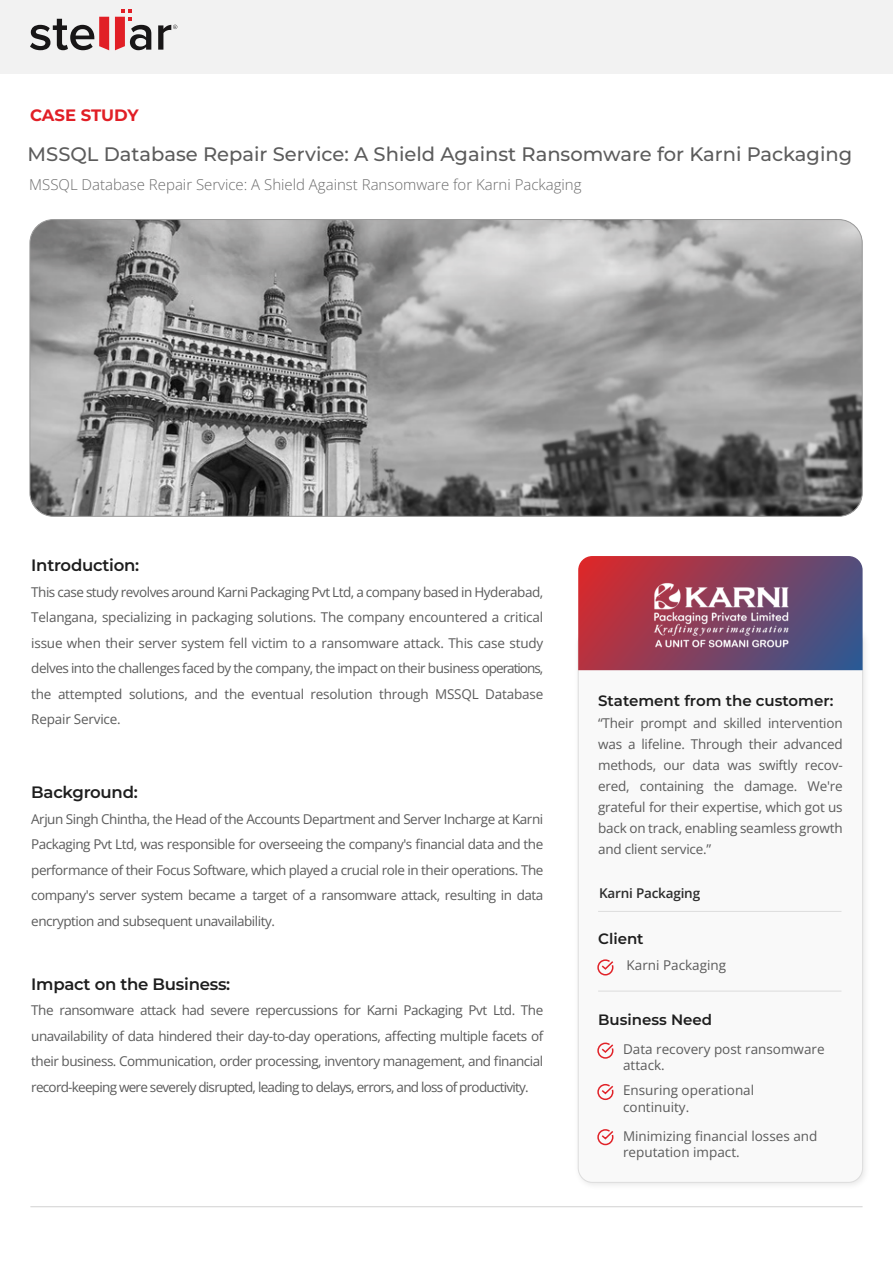
<style>
.page{position:relative;width:893px;height:1263px;background:#fff}
.page>*{position:absolute;margin:0;border:0;box-sizing:border-box;transform-origin:0 0}
.t1{font:500 19.5px "Montserrat";color:rgb(81 81 81/.94)}
.t2{font:600 16.5px "Montserrat";letter-spacing:-.015em;color:#1e1e1e}
.t3{font:700 16.5px "Montserrat";letter-spacing:-.01em;color:#e11f26}
.t4{font:300 15px "Open Sans";color:#6c6c6c}
.t5{font:600 15px "Montserrat";color:#1e1e1e}
.t6{font:13.5px/25.5px "Open Sans";letter-spacing:-.015em;color:#5b5b5b;text-align:justify}
.t7{font:600 13.5px "Open Sans";letter-spacing:-.015em;color:#2d2d2d}
</style>
<div class="page">
<div style="left:578px;top:628px;width:284px;height:554px;background:#f9f9f9;border-radius:14px"></div>
<div style="left:0;top:0;width:892px;height:74px;background:#f2f2f2"></div>
<hr style="left:30px;top:1206px;width:832px;height:1px;background:#d1d1d1">
<svg style="left:30px;top:220px;width:832px;height:295px;background:#939393"></svg>
<svg style="left:578px;top:556px;width:284px;height:114px;background:#85405e"></svg>
<svg style="left:597px;top:959px;width:17px;height:17px"></svg>
<hr style="left:598px;top:991px;width:243px;height:1px;background:#ddd">
<hr style="left:598px;top:911px;width:243px;height:1px;background:#ddd">
<svg style="left:597px;top:1042px;width:17px;height:17px"></svg>
<svg style="left:597px;top:1084px;width:17px;height:17px"></svg>
<svg style="left:597px;top:1129px;width:17px;height:17px"></svg>
<svg style="left:30px;top:17px;width:79px;height:33px"></svg>
<svg style="left:115px;top:10px;width:36px;height:40px"></svg>
<svg style="left:158px;top:25px;width:19px;height:25px"></svg>
<img style="left:649px;top:577px;width:142px;height:78px">
<p class="t3" style="left:30px;top:104px;width:110px">CASE STUDY</p>
<h1 class="t1" style="left:28px;top:141px;width:826px">MSSQL Database Repair Service: A Shield Against Ransomware for Karni Packaging</h1>
<p class="t4" style="left:29px;top:174px;width:553px">MSSQL Database Repair Service: A Shield Against Ransomware for Karni Packaging</p>
<p class="t2" style="left:31px;top:555px;width:110px">Introduction:</p>
<p class="t6" style="left:31px;top:579px;width:513px">This case study revolves around Karni Packaging Pvt Ltd, a company based in Hyderabad, Telangana, specializing in packaging solutions. The company encountered a critical issue when their server system fell victim to a ransomware attack. This case study delves into the challenges faced by the company, the impact on their business operations, the attempted solutions, and the eventual resolution through MSSQL Database Repair Service.</p>
<p class="t2" style="left:31px;top:781px;width:108px">Background:</p>
<p class="t6" style="left:31px;top:806px;width:513px">Arjun Singh Chintha, the Head of the Accounts Department and Server Incharge at Karni Packaging Pvt Ltd, was responsible for overseeing the company's financial data and the performance of their Focus Software, which played a crucial role in their operations. The company's server system became a target of a ransomware attack, resulting in data encryption and subsequent unavailability.</p>
<p class="t2" style="left:31px;top:973px;width:200px">Impact on the Business:</p>
<p class="t6" style="left:31px;top:997px;width:513px">The ransomware attack had severe repercussions for Karni Packaging Pvt Ltd. The unavailability of data hindered their day-to-day operations, affecting multiple facets of their business. Communication, order processing, inventory management, and financial record-keeping were severely disrupted, leading to delays, errors, and loss of productivity.</p>
<p class="t5" style="left:598px;top:691px;width:237px">Statement from the customer:</p>
<p class="t6" style="left:598px;top:713px;width:246px;line-height:21px">“Their prompt and skilled intervention was a lifeline. Through their advanced methods, our data was swiftly recov&shy;ered, containing the damage. We're grateful for their expertise, which got us back on track, enabling seamless growth and client service.”</p>
<p class="t7" style="left:599px;top:884px;width:102px">Karni Packaging</p>
<p class="t5" style="left:598px;top:929px;width:47px">Client</p>
<p class="t6" style="left:626px;top:953px;width:101px">Karni Packaging</p>
<p class="t5" style="left:598px;top:1009px;width:116px">Business Need</p>
<p class="t6" style="left:623px;top:1040px;width:203px;line-height:16.5px">Data recovery post ransomware attack.</p>
<p class="t6" style="left:623px;top:1082px;width:133px;line-height:16.5px">Ensuring operational continuity.</p>
<p class="t6" style="left:623px;top:1127px;width:196px;line-height:16.5px">Minimizing financial losses and reputation impact.</p>
</div>
